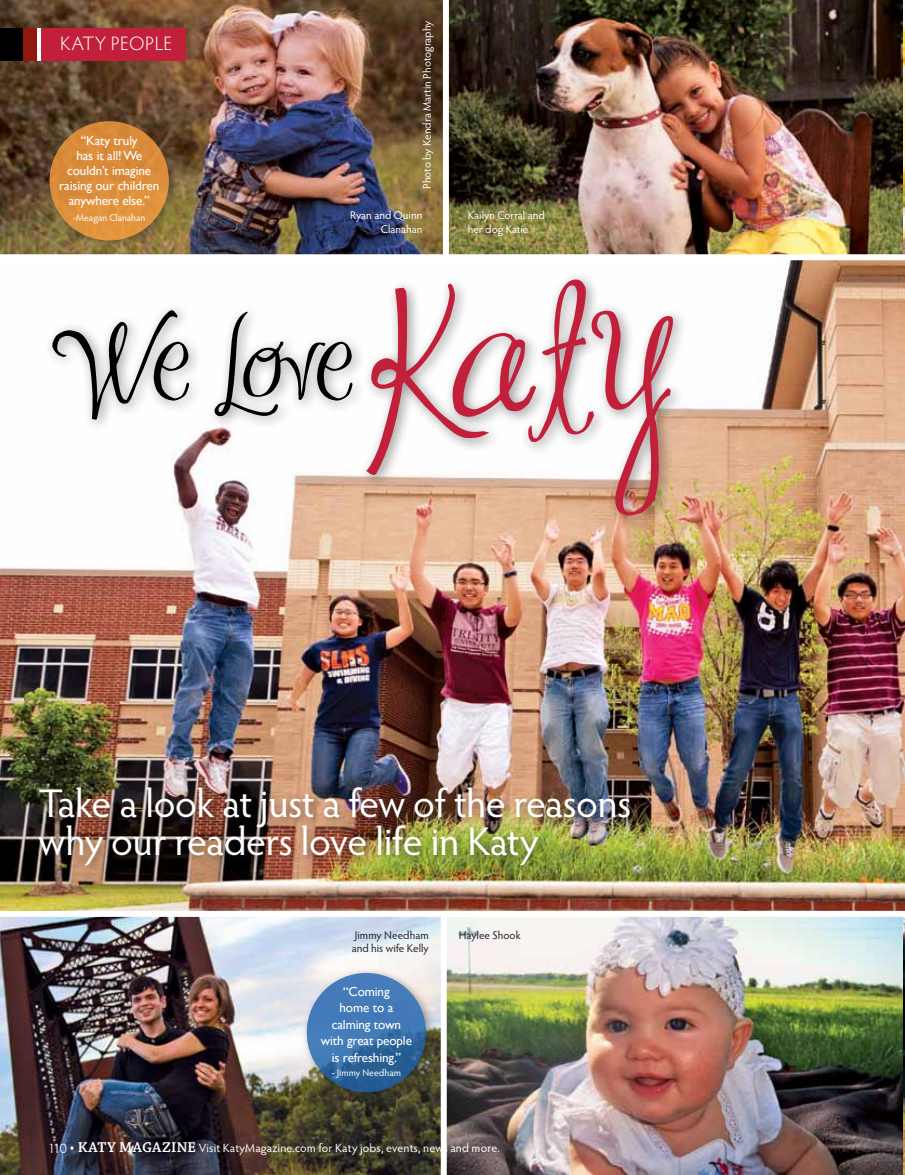
<style>
.page{position:relative;width:905px;height:1175px;background:#fff}
.page>*{position:absolute;margin:0;border:0;box-sizing:border-box;transform-origin:0 0}
.t1{font:89.55px "MA Sexy";letter-spacing:-.01em;color:#000002}
.t2{font:40.2px/37.5px "Hypatia Sans Pro";letter-spacing:-.015em;color:#fff}
.t3{font:300 19.5px "Hypatia Sans Pro";letter-spacing:.015em;color:#fff}
.t4{font:13.2px/16.5px "Gill Sans";letter-spacing:-.01em;color:#fff;text-align:center}
.t5{font:12px "Hypatia Sans Pro";letter-spacing:.015em;color:#fff}
.t6{font:11.25px/13.5px "Hypatia Sans Pro";letter-spacing:-.005em;color:#fff}
.t7{font:11.25px/13.5px "Hypatia Sans Pro";color:#231f20}
.t8{font:9.75px "Hypatia Sans Pro";color:#fff}
.s1{font-size:153.6px;color:#c11f3a}
.s2{font-family:"Century Gothic";font-size:12.75px}
.s3{font-family:"Chaparral Pro";font-size:15px}
.s4{font-family:"Chaparral Pro";font-weight:600;font-size:15px}
</style>
<div class="page">
<img style="left:0;top:260px;width:904px;height:651px">
<div style="left:34px;top:783px;width:606px;height:92px;background:#231f20;opacity:.5"></div>
<img style="left:0;top:0;width:443px;height:254px">
<img style="left:449px;top:0;width:455px;height:254px">
<img style="left:0;top:917px;width:441px;height:257px">
<img style="left:447px;top:917px;width:457px;height:257px">
<div style="left:44px;top:116px;width:136px;height:135px;background:#231f20;opacity:.5"></div>
<div style="left:50px;top:121px;width:119px;height:119px;background:#dc8e3b;border-radius:50%"></div>
<div style="left:301px;top:967px;width:136px;height:136px;background:#231f20;opacity:.5"></div>
<svg style="left:307px;top:973px;width:119px;height:119px;background:#3a71ac"></svg>
<div style="left:0;top:28px;width:185px;height:32px;background:#c11f3a"></div>
<div style="left:0;top:28px;width:23px;height:32px;background:#000002"></div>
<div style="left:36px;top:28px;width:5px;height:32px;background:#fff"></div>
<div style="left:23px;top:28px;width:13px;height:32px;background:#90180f"></div>
<div style="left:44px;top:302px;width:322px;height:131px;background:#231f20;opacity:.5"></div>
<div style="left:359px;top:271px;width:328px;height:258px;background:#231f20;opacity:.5"></div>
<h3 class="t3" style="left:60px;top:31px;width:113px">KATY PEOPLE</h3>
<p class="t4" style="left:59px;top:133px;width:102px;line-height:15px">“Katy truly<br>has it all! We couldn’t imagine raising our children anywhere else.”</p>
<p class="t8" style="left:73px;top:211px;width:74px">-Meagan Clanahan</p>
<p class="t6" style="left:420px;top:189px;width:170px;rotate:-90deg">Photo by Kendra Martin Photography</p>
<p class="t6" style="left:350px;top:208px;width:74px;text-align:right">Ryan and Quinn<br>Clanahan</p>
<p class="t6" style="left:467px;top:208px;width:79px">Kailyn Corral and her dog Katie</p>
<h1 class="t1" style="left:54px;top:309px;width:623px">We Love<span class="s1">Katy</span></h1>
<h2 class="t2" style="left:39px;top:783px;width:594px">Take a look at just a few of the reasons why our readers love life in Katy</h2>
<p class="t7" style="left:352px;top:927px;width:78px">Jimmy Needham and his wife Kelly</p>
<p class="t7" style="left:459px;top:927px;width:63px">Haylee Shook</p>
<p class="t4" style="left:321px;top:982px;width:93px">“Coming<br>home to a calming town with great people is refreshing.”</p>
<p class="t8" style="left:332px;top:1065px;width:71px">- Jimmy Needham</p>
<p class="t5" style="left:48px;top:1140px;width:453px"><span class="s2">110</span> <span class="s3">•</span> <span class="s4">KATY MAGAZINE</span> Visit KatyMagazine.com for Katy jobs, events, news and more.</p>
</div>
